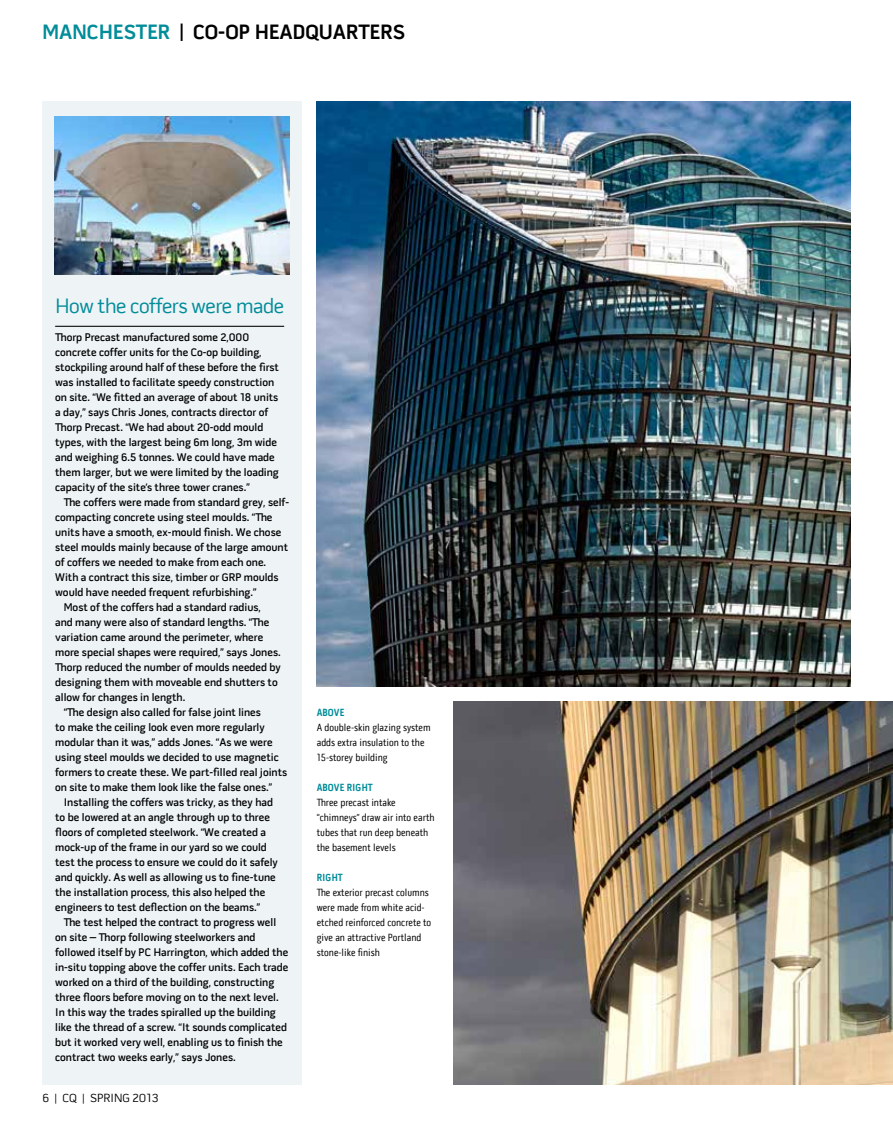
<style>
.page{position:relative;width:893px;height:1127px;background:#fff}
.page>*{position:absolute;margin:0;border:0;box-sizing:border-box;transform-origin:0 0}
.t1{font:700 21px "Pill Gothic 600 mg";color:#000}
.t2{font:21px "Pill Gothic 600 mg";letter-spacing:-.02em;color:#008c99}
.t3{font:12px "Pill Gothic 600 mg";color:#000}
.t4{font:600 11.25px "Pill Gothic 600 mg";color:#000}
.t5{font:10.5px/15px "Pill Gothic 300 mg";color:#000}
.s1{color:#008c99}
.s2{font-weight:700;color:#008c99}
</style>
<div class="page">
<img style="left:317px;top:101px;width:533px;height:585px">
<img style="left:454px;top:701px;width:439px;height:383px">
<div style="left:42px;top:101px;width:260px;height:983px;background:#eef3f6"></div>
<hr style="left:55px;top:326px;width:230px;height:1px;background:#bcbec0">
<hr style="left:55px;top:326px;width:229px;height:1px;background:#000">
<img style="left:54px;top:116px;width:236px;height:158px">
<p class="t1" style="left:43px;top:19px;width:364px"><span class="s1">MANCHESTER</span> | CO-OP HEADQUARTERS</p>
<p class="t2" style="left:55px;top:294px;width:230px">How the coffers were made</p>
<p class="t4" style="left:55px;top:330px;width:196px">Thorp Precast manufactured some 2,000</p>
<p class="t4" style="left:55px;top:345px;width:208px">concrete coffer units for the Co-op building,</p>
<p class="t4" style="left:55px;top:360px;width:225px">stockpiling around half of these before the first</p>
<p class="t4" style="left:55px;top:375px;width:221px">was installed to facilitate speedy construction</p>
<p class="t4" style="left:55px;top:390px;width:225px">on site. “We fitted an average of about 18 units</p>
<p class="t4" style="left:55px;top:405px;width:214px">a day,” says Chris Jones, contracts director of</p>
<p class="t4" style="left:55px;top:420px;width:210px">Thorp Precast. “We had about 20-odd mould</p>
<p class="t4" style="left:55px;top:435px;width:223px">types, with the largest being 6m long, 3m wide</p>
<p class="t4" style="left:55px;top:450px;width:221px">and weighing 6.5 tonnes. We could have made</p>
<p class="t4" style="left:55px;top:465px;width:225px">them larger, but we were limited by the loading</p>
<p class="t4" style="left:55px;top:480px;width:196px">capacity of the site’s three tower cranes.”</p>
<p class="t4" style="left:64px;top:495px;width:227px">The coffers were made from standard grey, self-</p>
<p class="t4" style="left:55px;top:510px;width:219px">compacting concrete using steel moulds. “The</p>
<p class="t4" style="left:55px;top:525px;width:228px">units have a smooth, ex-mould finish. We chose</p>
<p class="t4" style="left:55px;top:540px;width:234px">steel moulds mainly because of the large amount</p>
<p class="t4" style="left:55px;top:555px;width:213px">of coffers we needed to make from each one.</p>
<p class="t4" style="left:55px;top:570px;width:225px">With a contract this size, timber or GRP moulds</p>
<p class="t4" style="left:55px;top:585px;width:203px">would have needed frequent refurbishing.”</p>
<p class="t4" style="left:64px;top:600px;width:199px">Most of the coffers had a standard radius,</p>
<p class="t4" style="left:55px;top:615px;width:216px">and many were also of standard lengths. “The</p>
<p class="t4" style="left:55px;top:630px;width:210px">variation came around the perimeter, where</p>
<p class="t4" style="left:55px;top:645px;width:227px">more special shapes were required,” says Jones.</p>
<p class="t4" style="left:55px;top:660px;width:227px">Thorp reduced the number of moulds needed by</p>
<p class="t4" style="left:55px;top:675px;width:224px">designing them with moveable end shutters to</p>
<p class="t4" style="left:55px;top:690px;width:132px">allow for changes in length.</p>
<p class="t4" style="left:64px;top:705px;width:199px">“The design also called for false joint lines</p>
<p class="t4" style="left:55px;top:720px;width:211px">to make the ceiling look even more regularly</p>
<p class="t4" style="left:55px;top:735px;width:219px">modular than it was,” adds Jones. “As we were</p>
<p class="t4" style="left:55px;top:750px;width:225px">using steel moulds we decided to use magnetic</p>
<p class="t4" style="left:55px;top:765px;width:234px">formers to create these. We part-filled real joints</p>
<p class="t4" style="left:55px;top:780px;width:219px">on site to make them look like the false ones.”</p>
<p class="t4" style="left:64px;top:795px;width:211px">Installing the coffers was tricky, as they had</p>
<p class="t4" style="left:55px;top:810px;width:216px">to be lowered at an angle through up to three</p>
<p class="t4" style="left:55px;top:825px;width:212px">floors of completed steelwork. “We created a</p>
<p class="t4" style="left:55px;top:840px;width:213px">mock-up of the frame in our yard so we could</p>
<p class="t4" style="left:55px;top:855px;width:224px">test the process to ensure we could do it safely</p>
<p class="t4" style="left:55px;top:870px;width:222px">and quickly. As well as allowing us to fine-tune</p>
<p class="t4" style="left:55px;top:885px;width:212px">the installation process, this also helped the</p>
<p class="t4" style="left:55px;top:900px;width:207px">engineers to test deflection on the beams.”</p>
<p class="t4" style="left:64px;top:915px;width:214px">The test helped the contract to progress well</p>
<p class="t4" style="left:55px;top:930px;width:202px">on site – Thorp following steelworkers and</p>
<p class="t4" style="left:55px;top:945px;width:235px">followed itself by PC Harrington, which added the</p>
<p class="t4" style="left:55px;top:960px;width:235px">in-situ topping above the coffer units. Each trade</p>
<p class="t4" style="left:55px;top:975px;width:221px">worked on a third of the building, constructing</p>
<p class="t4" style="left:55px;top:990px;width:225px">three floors before moving on to the next level.</p>
<p class="t4" style="left:55px;top:1005px;width:222px">In this way the trades spiralled up the building</p>
<p class="t4" style="left:55px;top:1020px;width:233px">like the thread of a screw. “It sounds complicated</p>
<p class="t4" style="left:55px;top:1035px;width:229px">but it worked very well, enabling us to finish the</p>
<p class="t4" style="left:55px;top:1050px;width:182px">contract two weeks early,” says Jones.</p>
<p class="t3" style="left:43px;top:1091px;width:117px">6 | CQ | spring 2013</p>
<p class="t5" style="left:317px;top:705px;width:115px"><span class="s2">ABOVE<br></span>A double-skin glazing system adds extra insulation to the<br>15-storey building</p>
<p class="t5" style="left:317px;top:780px;width:119px"><span class="s2">ABOVE RIGHT<br></span>Three precast intake “chimneys” draw air into earth tubes that run deep beneath the basement levels</p>
<p class="t5" style="left:317px;top:870px;width:116px"><span class="s2">RIGHT<br></span>The exterior precast columns were made from white acid&shy;etched reinforced concrete to give an attractive Portland stone-like finish</p>
</div>
